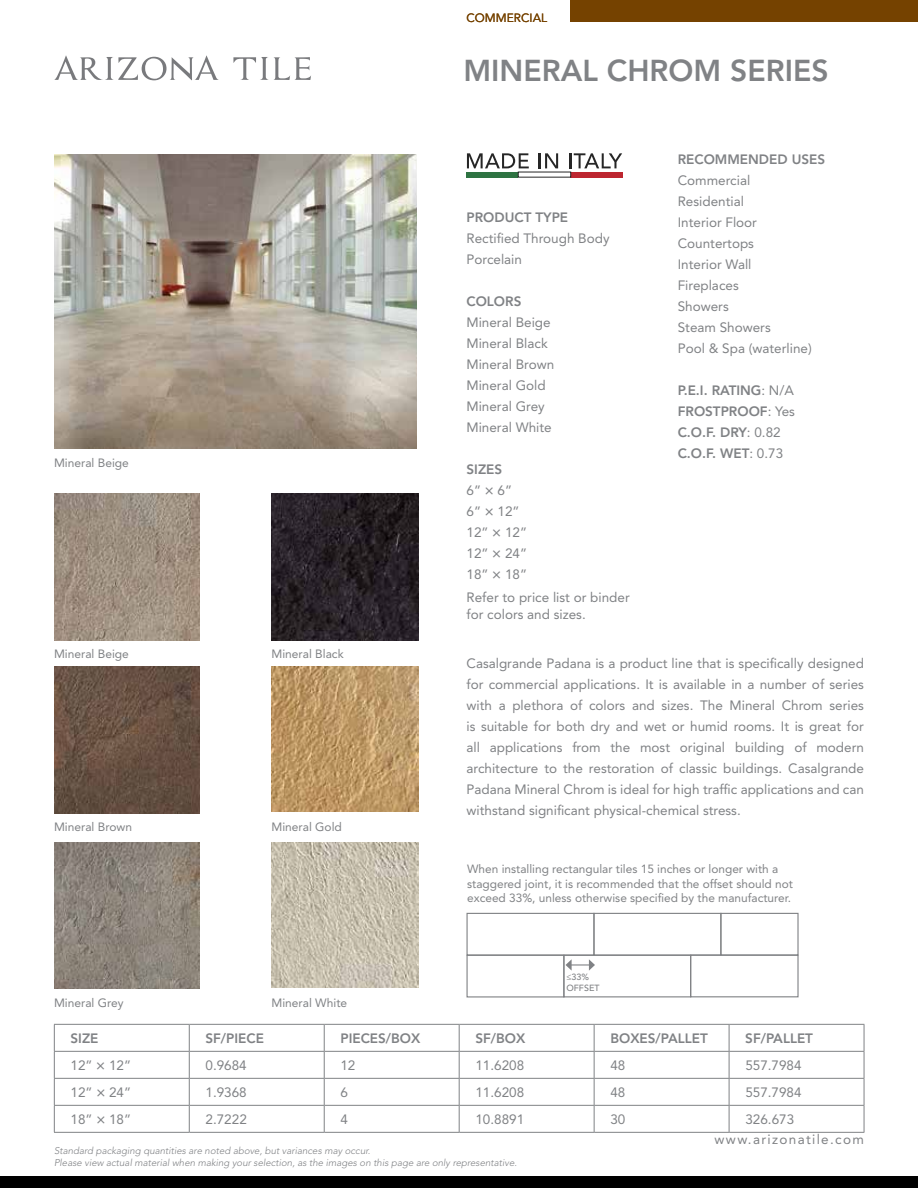
<style>
.page{position:relative;width:918px;height:1188px;background:#fff}
.page>*{position:absolute;margin:0;border:0;box-sizing:border-box;transform-origin:0 0}
.t1{font:800 30px "Avenir LT Std";color:#808285}
.t2{font:13.5px/21px "Avenir LT Std";color:#808285}
.t3{font:800 13.5px/21px "Avenir LT Std";color:#808285}
.t4{font:13.5px "Avenir LT Std";letter-spacing:.1em;color:#808285}
.t5{font:12px "Avenir LT Std";color:#808285}
.t6{font:12px "Avenir LT Std";color:#754200}
.t7{font:11.85px/14.9px "Avenir LT Std";color:#808285}
.t8{font:italic 300 9.75px "Avenir LT Std";color:#808285}
.t9{font:500 8.85px/10.6px "Avenir LT Std";color:#808285}
.s1{font-weight:800}
.s2{font-weight:500}
.s3{font-weight:400}
</style>
<div class="page">
<div style="left:0;top:1176px;width:918px;height:12px;background:#000"></div>
<div style="left:570px;top:0;width:348px;height:22px;background:#754200"></div>
<svg style="left:54px;top:55px;width:165px;height:25px"></svg>
<svg style="left:233px;top:57px;width:78px;height:23px"></svg>
<hr style="left:54px;top:1024px;width:135px;height:1px;background:#808285">
<hr style="left:189px;top:1024px;width:135px;height:1px;background:#808285">
<hr style="left:324px;top:1024px;width:135px;height:1px;background:#808285">
<hr style="left:459px;top:1024px;width:135px;height:1px;background:#808285">
<hr style="left:594px;top:1024px;width:135px;height:1px;background:#808285">
<hr style="left:729px;top:1024px;width:135px;height:1px;background:#808285">
<hr style="left:54px;top:1051px;width:135px;height:1px;background:#808285">
<hr style="left:189px;top:1051px;width:135px;height:1px;background:#808285">
<hr style="left:324px;top:1051px;width:135px;height:1px;background:#808285">
<hr style="left:459px;top:1051px;width:135px;height:1px;background:#808285">
<hr style="left:594px;top:1051px;width:135px;height:1px;background:#808285">
<hr style="left:729px;top:1051px;width:135px;height:1px;background:#808285">
<hr style="left:54px;top:1078px;width:135px;height:1px;background:#808285">
<hr style="left:189px;top:1078px;width:135px;height:1px;background:#808285">
<hr style="left:324px;top:1078px;width:135px;height:1px;background:#808285">
<hr style="left:459px;top:1078px;width:135px;height:1px;background:#808285">
<hr style="left:594px;top:1078px;width:135px;height:1px;background:#808285">
<hr style="left:729px;top:1078px;width:135px;height:1px;background:#808285">
<hr style="left:54px;top:1105px;width:135px;height:1px;background:#808285">
<svg style="left:54px;top:1025px;width:1px;height:107px"></svg>
<hr style="left:189px;top:1105px;width:135px;height:1px;background:#808285">
<svg style="left:189px;top:1025px;width:1px;height:107px"></svg>
<hr style="left:324px;top:1105px;width:135px;height:1px;background:#808285">
<svg style="left:324px;top:1025px;width:1px;height:107px"></svg>
<hr style="left:459px;top:1105px;width:135px;height:1px;background:#808285">
<svg style="left:459px;top:1025px;width:1px;height:107px"></svg>
<hr style="left:594px;top:1105px;width:135px;height:1px;background:#808285">
<svg style="left:594px;top:1025px;width:1px;height:107px"></svg>
<hr style="left:729px;top:1105px;width:135px;height:1px;background:#808285">
<svg style="left:729px;top:1025px;width:1px;height:107px"></svg>
<svg style="left:864px;top:1025px;width:1px;height:107px"></svg>
<hr style="left:54px;top:1132px;width:135px;height:1px;background:#808285">
<hr style="left:189px;top:1132px;width:135px;height:1px;background:#808285">
<hr style="left:324px;top:1132px;width:135px;height:1px;background:#808285">
<hr style="left:459px;top:1132px;width:135px;height:1px;background:#808285">
<hr style="left:594px;top:1132px;width:135px;height:1px;background:#808285">
<hr style="left:729px;top:1132px;width:135px;height:1px;background:#808285">
<img style="left:272px;top:666px;width:146px;height:145px">
<img style="left:272px;top:842px;width:146px;height:145px">
<img style="left:54px;top:667px;width:146px;height:146px">
<img style="left:54px;top:842px;width:146px;height:147px">
<img style="left:272px;top:494px;width:146px;height:146px">
<img style="left:54px;top:494px;width:146px;height:146px">
<img style="left:54px;top:154px;width:363px;height:294px">
<div style="left:466px;top:913px;width:129px;height:43px;border:1px solid #808285"></div>
<div style="left:593px;top:913px;width:128px;height:43px;border:1px solid #808285"></div>
<div style="left:720px;top:913px;width:79px;height:43px;border:1px solid #808285"></div>
<div style="left:466px;top:955px;width:99px;height:43px;border:1px solid #808285"></div>
<div style="left:563px;top:955px;width:128px;height:42px;border:1px solid #808285"></div>
<div style="left:690px;top:955px;width:109px;height:42px;border:1px solid #808285"></div>
<svg style="left:566px;top:959px;width:29px;height:12px"></svg>
<svg style="left:467px;top:153px;width:62px;height:15px"></svg>
<svg style="left:539px;top:153px;width:19px;height:15px"></svg>
<svg style="left:569px;top:153px;width:53px;height:15px"></svg>
<div style="left:466px;top:172px;width:53px;height:5px;background:#2e7342"></div>
<div style="left:571px;top:172px;width:52px;height:5px;background:#bd2630"></div>
<svg style="left:518px;top:172px;width:53px;height:5px"></svg>
<p class="t6" style="left:466px;top:10px;width:82px">COMMERCIAL</p>
<h1 class="t1" style="left:464px;top:53px;width:367px">MINERAL CHROM SERIES</h1>
<p class="t5" style="left:54px;top:456px;width:76px">Mineral Beige</p>
<p class="t3" style="left:466px;top:207px;width:103px">PRODUCT TYPE</p>
<p class="t2" style="left:466px;top:228px;width:145px">Rectified Through Body<br>Porcelain</p>
<p class="t3" style="left:466px;top:291px;width:56px">COLORS</p>
<p class="t2" style="left:466px;top:312px;width:89px">Mineral Beige<br>Mineral Black<br>Mineral Brown<br>Mineral Gold<br>Mineral Grey<br>Mineral White</p>
<p class="t2" style="left:466px;top:459px;width:62px"><span class="s1">SIZES<br></span>6” <span class="s2">×</span> 6”<br>6” <span class="s2">×</span> 12”<br>12” <span class="s2">×</span> 12”<br>12” <span class="s2">×</span> 24”<br>18” <span class="s2">×</span> 18”</p>
<p class="t2" style="left:466px;top:589px;width:165px;line-height:16.5px">Refer to price list or binder for colors and sizes.</p>
<p class="t3" style="left:678px;top:149px;width:149px">RECOMMENDED USES</p>
<p class="t2" style="left:678px;top:170px;width:136px">Commercial<br>Residential<br>Interior Floor<br>Countertops<br>Interior Wall<br>Fireplaces<br>Showers<br>Steam Showers<br>Pool &amp; Spa (waterline)</p>
<p class="t3" style="left:678px;top:380px;width:119px">P.E.I. RATING<span class="s3">: N/A<br></span>FROSTPROOF<span class="s3">: Yes<br></span>C.O.F. DRY<span class="s3">: 0.82<br></span>C.O.F. WET<span class="s3">: 0.73</span></p>
<p class="t5" style="left:54px;top:647px;width:76px">Mineral Beige</p>
<p class="t5" style="left:271px;top:647px;width:74px">Mineral Black</p>
<p class="t2" style="left:466px;top:653px;width:399px;text-align:justify">Casalgrande Padana is a product line that is specifically designed for commercial applications. It is available in a number of series with a plethora of colors and sizes. The Mineral Chrom series is suitable for both dry and wet or humid rooms. It is great for all applications from the most original building of modern architecture to the restoration of classic buildings. Casalgrande Padana Mineral Chrom is ideal for high traffic applications and can withstand significant physical-chemical stress.</p>
<p class="t5" style="left:54px;top:820px;width:80px">Mineral Brown</p>
<p class="t5" style="left:271px;top:820px;width:72px">Mineral Gold</p>
<p class="t7" style="left:467px;top:861px;width:327px">When installing rectangular tiles 15 inches or longer with a staggered joint, it is recommended that the offset should not exceed 33%, unless otherwise specified by the manufacturer.</p>
<p class="t9" style="left:566px;top:972px;width:35px">≤33%<br>OFFSET</p>
<p class="t5" style="left:54px;top:995px;width:71px">Mineral Grey</p>
<p class="t5" style="left:271px;top:995px;width:77px">Mineral White</p>
<p class="t3" style="left:71px;top:1028px;width:29px">SIZE</p>
<p class="t3" style="left:205px;top:1028px;width:60px">SF/PIECE</p>
<p class="t3" style="left:340px;top:1028px;width:81px">PIECES/BOX</p>
<p class="t3" style="left:475px;top:1028px;width:51px">SF/BOX</p>
<p class="t3" style="left:610px;top:1028px;width:99px">BOXES/PALLET</p>
<p class="t3" style="left:745px;top:1028px;width:69px">SF/PALLET</p>
<p class="t2" style="left:71px;top:1055px;width:62px">12” <span class="s2">×</span> 12”</p>
<p class="t2" style="left:206px;top:1055px;width:43px">0.9684</p>
<p class="t2" style="left:340px;top:1055px;width:17px">12</p>
<p class="t2" style="left:475px;top:1055px;width:50px">11.6208</p>
<p class="t2" style="left:610px;top:1055px;width:17px">48</p>
<p class="t2" style="left:745px;top:1055px;width:58px">557.7984</p>
<p class="t2" style="left:71px;top:1082px;width:62px">12” <span class="s2">×</span> 24”</p>
<p class="t2" style="left:206px;top:1082px;width:43px">1.9368</p>
<p class="t2" style="left:340px;top:1082px;width:9px">6</p>
<p class="t2" style="left:475px;top:1082px;width:50px">11.6208</p>
<p class="t2" style="left:610px;top:1082px;width:17px">48</p>
<p class="t2" style="left:745px;top:1082px;width:58px">557.7984</p>
<p class="t2" style="left:71px;top:1109px;width:62px">18” <span class="s2">×</span> 18”</p>
<p class="t2" style="left:206px;top:1109px;width:43px">2.7222</p>
<p class="t2" style="left:341px;top:1109px;width:9px">4</p>
<p class="t2" style="left:475px;top:1109px;width:50px">10.8891</p>
<p class="t2" style="left:610px;top:1109px;width:17px">30</p>
<p class="t2" style="left:745px;top:1109px;width:50px">326.673</p>
<p class="t8" style="left:54px;top:1145px;width:318px">Standard packaging quantities are noted above, but variances may occur.</p>
<p class="t8" style="left:54px;top:1157px;width:464px">Please view actual material when making your selection, as the images on this page are only representative.</p>
<p class="t4" style="left:715px;top:1132px;width:151px">www.arizonatile.com</p>
</div>
